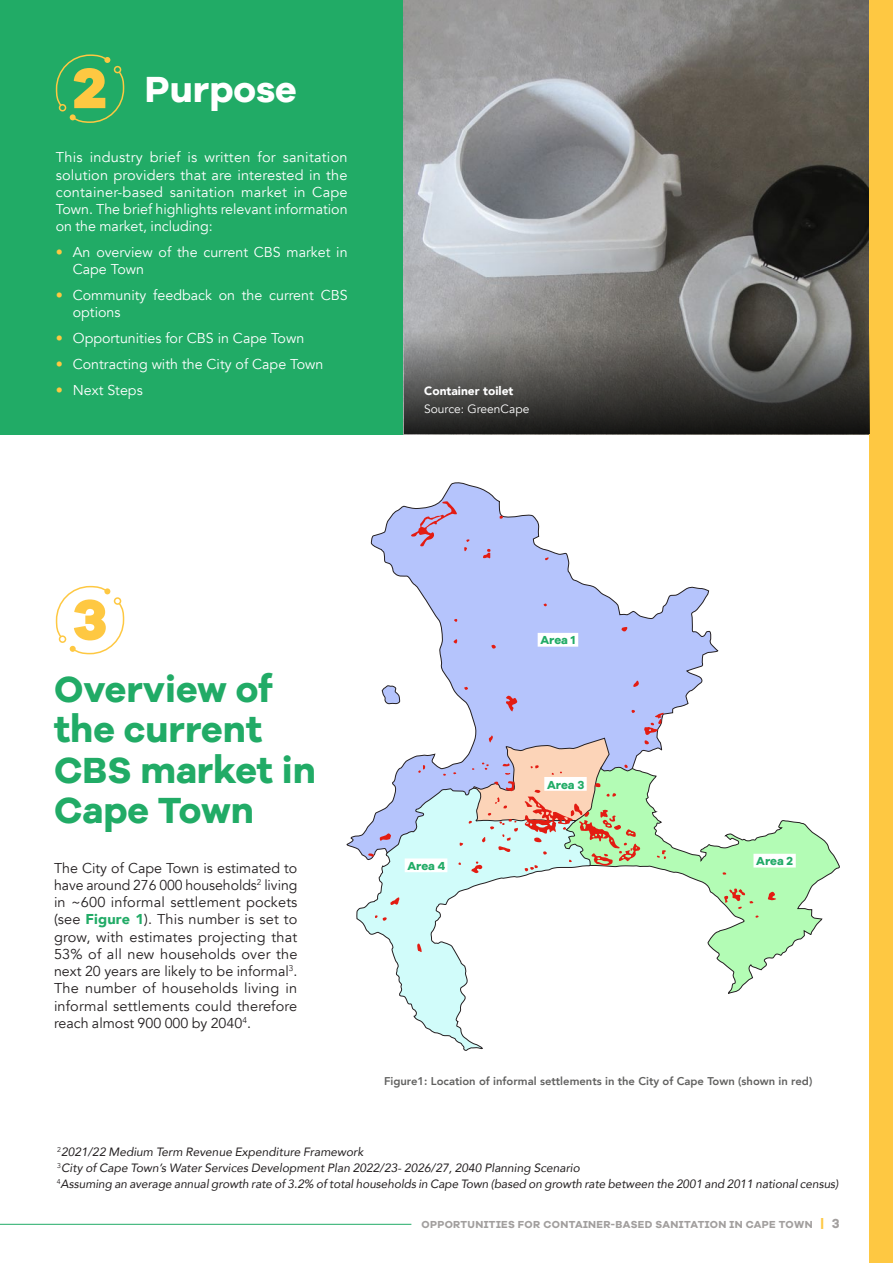
<style>
.page{position:relative;width:893px;height:1263px;background:#fff}
.page>*{position:absolute;margin:0;border:0;box-sizing:border-box;transform-origin:0 0}
.t1{font:58.65px "Galano Grotesque Alt Heavy";color:#fec842}
.t2{font:37.5px/40.5px "Galano Grotesque Alt Bold";color:#21ab66}
.t3{font:37.5px "Galano Grotesque Alt Bold";color:#fff}
.Body_Copy{font:14.25px/17.2px "Avenir";color:#fff}
.Body_Copy-2{font:14.25px/17.2px "Avenir";letter-spacing:.01em;color:#231f20;text-align:justify}
.Body_Copy-3{font:italic 12px "Avenir";letter-spacing:-.005em;color:#231f20}
.t4{font:12px "Galano Grotesque Alt Bold";color:#21ab66}
.t5{font:12px "Avenir";color:#fff}
.t6{font:900 12px "Avenir";color:#fff}
.t7{font:800 11.25px "Avenir";color:#616160}
.t8{font:10.5px "Galano Grotesque Alt Bold";letter-spacing:.035em;color:#a29f9e}
.s1{color:#fec842}
.s2{font-weight:900;color:#21ab66}
.s3{font-family:"Galano Grotesque Bold";font-size:13.5px;color:#fec842}
.s4{font-size:13.5px}
</style>
<div class="page">
<hr style="left:0;top:1224px;width:411px;height:1px;background:#21ab66">
<div style="left:0;top:0;width:878px;height:434px;background:#21ab66"></div>
<img style="left:404px;top:0;width:466px;height:331px">
<div style="left:870px;top:0;width:23px;height:1263px;background:#fec842"></div>
<svg style="left:55px;top:585px;width:70px;height:70px"></svg>
<div style="left:114px;top:597px;width:7px;height:8px;border:2px solid #fec842;border-radius:50%"></div>
<svg style="left:55px;top:54px;width:70px;height:69px"></svg>
<div style="left:114px;top:66px;width:7px;height:7px;border:2px solid #fec842;border-radius:50%"></div>
<svg style="left:668px;top:820px;width:172px;height:174px"></svg>
<svg style="left:356px;top:861px;width:178px;height:190px"></svg>
<svg style="left:346px;top:482px;width:373px;height:379px"></svg>
<svg style="left:417px;top:943px;width:5px;height:11px"></svg>
<svg style="left:374px;top:915px;width:13px;height:6px"></svg>
<svg style="left:390px;top:896px;width:10px;height:9px"></svg>
<svg style="left:379px;top:833px;width:13px;height:8px"></svg>
<svg style="left:411px;top:501px;width:47px;height:46px"></svg>
<svg style="left:464px;top:539px;width:6px;height:13px"></svg>
<svg style="left:482px;top:548px;width:10px;height:11px"></svg>
<svg style="left:499px;top:515px;width:5px;height:4px"></svg>
<svg style="left:454px;top:618px;width:4px;height:5px"></svg>
<svg style="left:464px;top:687px;width:4px;height:3px"></svg>
<svg style="left:452px;top:638px;width:5px;height:6px"></svg>
<svg style="left:491px;top:644px;width:6px;height:5px"></svg>
<svg style="left:543px;top:603px;width:5px;height:4px"></svg>
<svg style="left:544px;top:557px;width:5px;height:4px"></svg>
<svg style="left:621px;top:626px;width:7px;height:7px"></svg>
<svg style="left:632px;top:680px;width:7px;height:7px"></svg>
<svg style="left:418px;top:765px;width:7px;height:8px"></svg>
<svg style="left:368px;top:853px;width:6px;height:4px"></svg>
<svg style="left:767px;top:891px;width:11px;height:9px"></svg>
<svg style="left:755px;top:915px;width:5px;height:3px"></svg>
<svg style="left:722px;top:872px;width:4px;height:3px"></svg>
<svg style="left:724px;top:888px;width:30px;height:21px"></svg>
<svg style="left:453px;top:696px;width:215px;height:177px"></svg>
<div style="left:538px;top:633px;width:40px;height:14px;background:#fff"></div>
<div style="left:753px;top:854px;width:43px;height:13px;background:#fff"></div>
<div style="left:544px;top:777px;width:43px;height:14px;background:#fff"></div>
<div style="left:405px;top:858px;width:42px;height:14px;background:#fff"></div>
<svg style="left:404px;top:331px;width:466px;height:103px"></svg>
<p class="t1" style="left:73px;top:50px;width:36px">2</p>
<p class="t3" style="left:145px;top:65px;width:153px">Purpose</p>
<p class="Body_Copy" style="left:56px;top:149px;width:293px;text-align:justify">This industry brief is written for sanitation solution providers that are interested in the container-based sanitation market in Cape Town. The brief highlights relevant information on the market, including:</p>
<p class="Body_Copy" style="left:73px;top:244px;width:276px;text-indent:-17px"><span class="s1">•</span> An overview of the current CBS market in<br>Cape Town</p>
<p class="Body_Copy" style="left:73px;top:287px;width:276px;text-indent:-17px"><span class="s1">•</span> Community feedback on the current CBS options</p>
<p class="Body_Copy" style="left:56px;top:330px;width:250px"><span class="s1">•</span> Opportunities for CBS in Cape Town</p>
<p class="Body_Copy" style="left:56px;top:356px;width:269px"><span class="s1">•</span> Contracting with the City of Cape Town</p>
<p class="Body_Copy" style="left:56px;top:381px;width:88px"><span class="s1">•</span> Next Steps</p>
<p class="t6" style="left:424px;top:380px;width:91px">Container toilet</p>
<p class="t5" style="left:424px;top:401px;width:107px">Source: GreenCape</p>
<p class="t1" style="left:73px;top:581px;width:36px">3</p>
<p class="t2" style="left:54px;top:668px;width:264px">Overview of the current<br>CBS market in<br>Cape Town</p>
<p class="Body_Copy-2" style="left:54px;top:859px;width:245px">The City of Cape Town is estimated to have around 276 000 households<sup>2</sup> living in ~600 informal settlement pockets (see <span class="s2">Figure 1</span>). This number is set to grow, with estimates projecting that 53% of all new households over the next 20 years are likely to be informal<sup>3</sup>.<br>The number of households living in informal settlements could therefore reach almost 900 000 by 2040<sup>4</sup>.</p>
<p class="t4" style="left:540px;top:632px;width:36px">Area 1</p>
<p class="t4" style="left:407px;top:858px;width:39px">Area 4</p>
<p class="t4" style="left:547px;top:777px;width:39px">Area 3</p>
<p class="t4" style="left:756px;top:853px;width:38px">Area 2</p>
<p class="t7" style="left:384px;top:1072px;width:430px">Figure1: Location of informal settlements in the City of Cape Town (shown in red)</p>
<p class="Body_Copy-3" style="left:57px;top:1144px;width:308px"><sup>2</sup>2021/22 Medium Term Revenue Expenditure Framework</p>
<p class="Body_Copy-3" style="left:57px;top:1160px;width:524px"><sup>3</sup>City of Cape Town’s Water Services Development Plan 2022/23- 2026/27, 2040 Planning Scenario</p>
<p class="Body_Copy-3" style="left:57px;top:1177px;width:783px"><sup>4</sup>Assuming an average annual growth rate of 3.2% of total households in Cape Town (based on growth rate between the 2001 and 2011 national census)</p>
<p class="t8" style="left:421px;top:1217px;width:420px">OPPORTUNITIES FOR CONTAINER-BASED SANITATION IN CAPE TOWN <span class="s3">|</span> <span class="s4">3</span></p>
</div>
